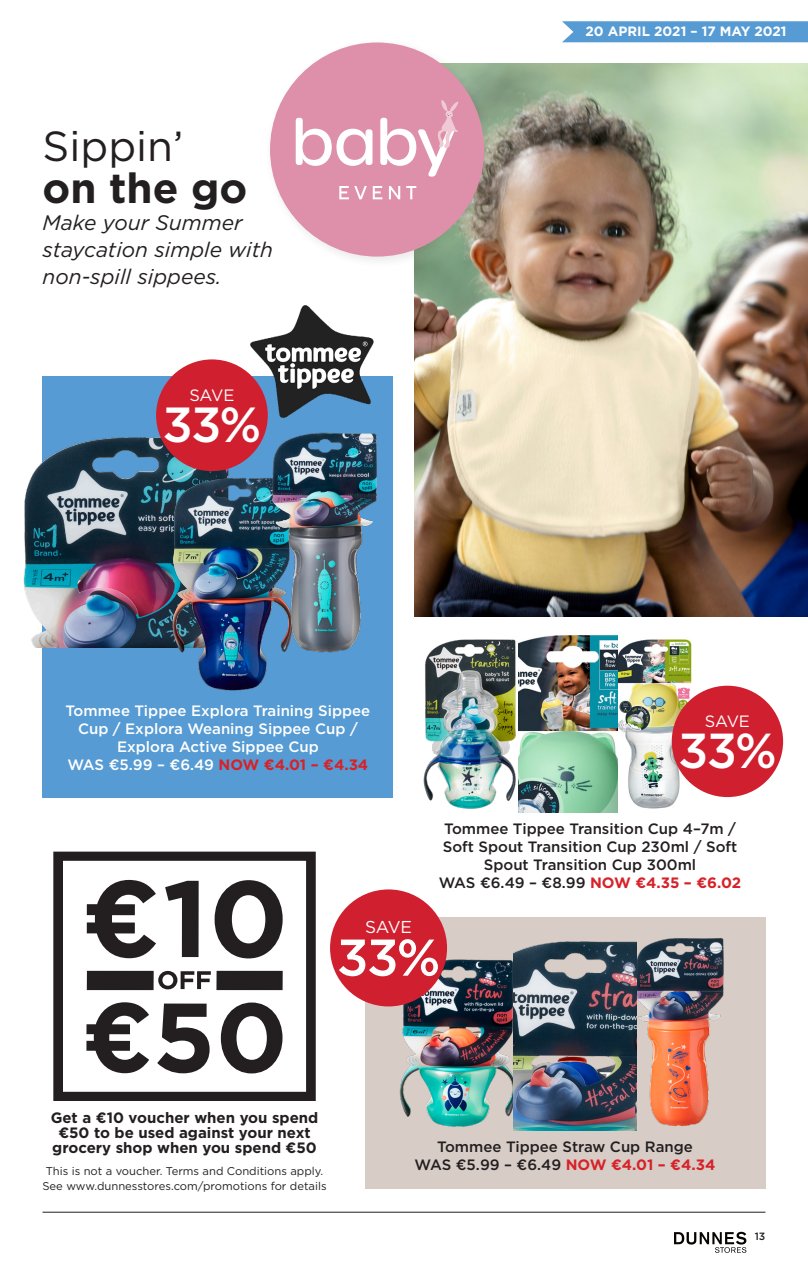
<style>
.page{position:relative;width:808px;height:1276px;background:#fff}
.page>*{position:absolute;margin:0;border:0;box-sizing:border-box;transform-origin:0 0}
.t1{font:500 51.6px "Gotham";color:#fff}
.t2{font:500 49.2px "Gotham";color:#fff}
.t3{font:500 49.05px "Gotham";color:#fff}
.t4{font:42px/42px "Gotham";color:#231f20}
.t5{font:italic 21px/27px "Gotham";color:#231f20}
.t6{font:17.25px "Gotham";color:#fff}
.t7{font:16.35px "Gotham";letter-spacing:-.015em;color:#fff}
.Descriptor{font:500 15px/18px "Gotham";color:#231f20;text-align:center}
.Descriptor-2{font:500 15px/18px "Gotham";color:#fff;text-align:center}
.t8{font:700 15px/15px "Gotham";color:#231f20;text-align:center}
.t9{font:700 13.5px "Gotham";color:#fff}
.t10{font:11.25px/14.2px "Gotham";color:#231f20}
.t11{font:500 10.5px "Gotham";color:#231f20}
.s1{font-weight:700}
.s2{font-weight:700;color:#d62229}
</style>
<div class="page">
<img style="left:415px;top:64px;width:393px;height:553px">
<div style="left:43px;top:376px;width:350px;height:422px;background:#569bd3"></div>
<div style="left:364px;top:917px;width:401px;height:271px;background:#d8cdc6"></div>
<img style="left:636px;top:938px;width:88px;height:192px">
<img style="left:394px;top:955px;width:119px;height:172px">
<img style="left:513px;top:941px;width:123px;height:189px">
<img style="left:618px;top:639px;width:75px;height:170px">
<img style="left:521px;top:635px;width:97px;height:177px">
<img style="left:423px;top:639px;width:98px;height:173px">
<div style="left:264px;top:36px;width:232px;height:233px;background:#231f20;opacity:.1"></div>
<div style="left:270px;top:42px;width:214px;height:215px;background:#de8fa9;border-radius:50%"></div>
<svg style="left:339px;top:186px;width:77px;height:13px"></svg>
<svg style="left:296px;top:100px;width:163px;height:77px"></svg>
<svg style="left:53px;top:851px;width:263px;height:250px"></svg>
<svg style="left:87px;top:880px;width:69px;height:78px"></svg>
<svg style="left:165px;top:881px;width:34px;height:76px"></svg>
<svg style="left:215px;top:880px;width:68px;height:78px"></svg>
<svg style="left:86px;top:1002px;width:63px;height:71px"></svg>
<svg style="left:157px;top:1003px;width:53px;height:70px"></svg>
<svg style="left:221px;top:1002px;width:62px;height:71px"></svg>
<div style="left:87px;top:971px;width:67px;height:19px;background:#231f20"></div>
<svg style="left:158px;top:971px;width:53px;height:18px"></svg>
<div style="left:216px;top:971px;width:67px;height:19px;background:#231f20"></div>
<img style="left:23px;top:437px;width:186px;height:210px">
<img style="left:121px;top:473px;width:146px;height:218px">
<img style="left:209px;top:428px;width:230px;height:229px">
<div style="left:672px;top:686px;width:111px;height:111px;background:#d0202f;border-radius:50%"></div>
<div style="left:330px;top:889px;width:117px;height:117px;background:#d0202f;border-radius:50%"></div>
<div style="left:156px;top:359px;width:112px;height:112px;background:#d0202f;border-radius:50%"></div>
<img style="left:248px;top:305px;width:126px;height:114px">
<hr style="left:43px;top:1211px;width:722px;height:1px;background:#231f20">
<svg style="left:674px;top:1231px;width:72px;height:21px"></svg>
<svg style="left:562px;top:21px;width:246px;height:21px;background:#5c9ed4"></svg>
<p class="t4" style="left:43px;top:124px;width:206px">Sippin’ <span class="s1">on the go</span></p>
<p class="t5" style="left:43px;top:209px;width:232px">Make your Summer staycation simple with non-spill sippees.</p>
<p class="t7" style="left:189px;top:384px;width:47px">SAVE</p>
<p class="t2" style="left:162px;top:392px;width:101px">33%</p>
<p class="t9" style="left:585px;top:23px;width:203px">20 APRIL 2021 – 17 MAY 2021</p>
<p class="Descriptor-2" style="left:66px;top:701px;width:306px">Tommee Tippee Explora Training Sippee<br>Cup / Explora Weaning Sippee Cup /<br>Explora Active Sippee Cup</p>
<p class="Descriptor-2" style="left:68px;top:755px;width:302px">WAS €5.99 – €6.49 <span class="s2">NOW €4.01 – €4.34</span></p>
<p class="t7" style="left:705px;top:710px;width:46px">SAVE</p>
<p class="t3" style="left:678px;top:718px;width:100px">33%</p>
<p class="Descriptor" style="left:443px;top:820px;width:296px">Tommee Tippee Transition Cup 4–7m /<br>Soft Spout Transition Cup 230ml / Soft<br>Spout Transition Cup 300ml</p>
<p class="Descriptor" style="left:439px;top:874px;width:304px">WAS €6.49 – €8.99 <span class="s2">NOW €4.35 – €6.02</span></p>
<p class="t6" style="left:365px;top:915px;width:49px">SAVE</p>
<p class="t1" style="left:337px;top:923px;width:105px">33%</p>
<p class="t8" style="left:51px;top:1110px;width:269px">Get a €10 voucher when you spend €50 to be used against your next grocery shop when you spend €50</p>
<p class="t10" style="left:42px;top:1164px;width:286px">This is not a voucher. Terms and Conditions apply.<br>See www.dunnesstores.com/promotions for details</p>
<p class="Descriptor" style="left:437px;top:1138px;width:257px">Tommee Tippee Straw Cup Range</p>
<p class="Descriptor" style="left:415px;top:1156px;width:302px">WAS €5.99 – €6.49 <span class="s2">NOW €4.01 – €4.34</span></p>
<p class="t11" style="left:755px;top:1229px;width:12px">13</p>
</div>
